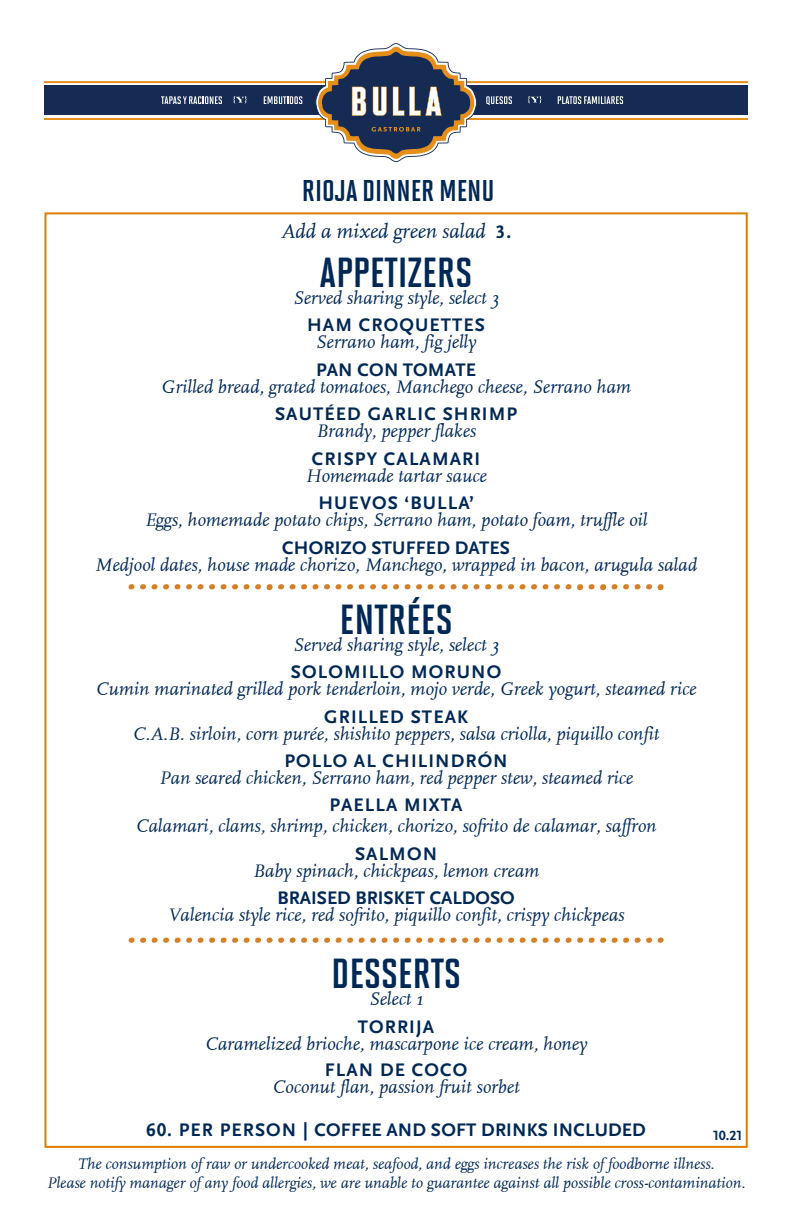
<style>
.page{position:relative;width:792px;height:1224px;background:#fff}
.page>*{position:absolute;margin:0;border:0;box-sizing:border-box;transform-origin:0 0}
.t1{font:42px "Solano Gothic MVB Bd Cap";color:#002855}
.t2{font:30px "Solano Gothic MVB Bd Cap";color:#002855}
.t3{font:italic 21px "FF Scala";color:#002855}
.t4{font:italic 19px "FF Scala";color:#002855}
.t5{font:700 19px "Scala Sans OT";letter-spacing:.06em;color:#002855}
.t6{font:700 19px "Scala Sans OT";letter-spacing:.01em;color:#002855}
.t7{font:700 19px "Scala Sans OT";color:#002855}
.t8{font:italic 16px/19px "FF Scala";color:#002855;text-align:center}
.t9{font:700 14px "Scala Sans OT";color:#002855}
.s1{font-family:"Scala Sans OT";font-weight:700;font-style:normal;font-size:19px}
</style>
<div class="page">
<div style="left:44px;top:86px;width:704px;height:29px;background:#162b54"></div>
<svg style="left:486px;top:96px;width:26px;height:9px"></svg>
<svg style="left:528px;top:96px;width:14px;height:7px"></svg>
<svg style="left:558px;top:96px;width:65px;height:8px"></svg>
<svg style="left:161px;top:96px;width:61px;height:8px"></svg>
<svg style="left:233px;top:96px;width:14px;height:7px"></svg>
<svg style="left:264px;top:96px;width:38px;height:8px"></svg>
<hr style="left:44px;top:81px;width:704px;height:2px;background:#e58e19">
<hr style="left:44px;top:118px;width:704px;height:2px;background:#e58e19">
<svg style="left:315px;top:43px;width:162px;height:119px"></svg>
<svg style="left:129px;top:584px;width:5px;height:5px"></svg>
<svg style="left:140px;top:584px;width:6px;height:5px"></svg>
<svg style="left:152px;top:584px;width:5px;height:5px"></svg>
<svg style="left:163px;top:584px;width:6px;height:5px"></svg>
<svg style="left:175px;top:584px;width:5px;height:5px"></svg>
<svg style="left:186px;top:584px;width:6px;height:5px"></svg>
<svg style="left:198px;top:584px;width:5px;height:5px"></svg>
<svg style="left:209px;top:584px;width:6px;height:5px"></svg>
<svg style="left:221px;top:584px;width:5px;height:5px"></svg>
<svg style="left:232px;top:584px;width:6px;height:5px"></svg>
<svg style="left:244px;top:584px;width:5px;height:5px"></svg>
<svg style="left:255px;top:584px;width:6px;height:5px"></svg>
<svg style="left:267px;top:584px;width:17px;height:6px"></svg>
<svg style="left:290px;top:584px;width:5px;height:5px"></svg>
<svg style="left:301px;top:584px;width:6px;height:5px"></svg>
<svg style="left:313px;top:584px;width:5px;height:5px"></svg>
<svg style="left:324px;top:584px;width:6px;height:5px"></svg>
<svg style="left:336px;top:584px;width:5px;height:5px"></svg>
<svg style="left:347px;top:584px;width:6px;height:5px"></svg>
<svg style="left:359px;top:584px;width:5px;height:5px"></svg>
<svg style="left:370px;top:584px;width:6px;height:5px"></svg>
<svg style="left:382px;top:584px;width:5px;height:5px"></svg>
<svg style="left:393px;top:584px;width:6px;height:5px"></svg>
<svg style="left:405px;top:584px;width:5px;height:5px"></svg>
<svg style="left:416px;top:584px;width:6px;height:5px"></svg>
<svg style="left:428px;top:584px;width:5px;height:5px"></svg>
<svg style="left:439px;top:584px;width:6px;height:5px"></svg>
<svg style="left:451px;top:584px;width:5px;height:5px"></svg>
<svg style="left:462px;top:584px;width:6px;height:5px"></svg>
<svg style="left:474px;top:584px;width:5px;height:5px"></svg>
<svg style="left:485px;top:584px;width:6px;height:5px"></svg>
<svg style="left:497px;top:584px;width:5px;height:5px"></svg>
<svg style="left:508px;top:584px;width:6px;height:5px"></svg>
<svg style="left:520px;top:584px;width:5px;height:5px"></svg>
<svg style="left:531px;top:584px;width:6px;height:5px"></svg>
<svg style="left:543px;top:584px;width:5px;height:5px"></svg>
<svg style="left:554px;top:584px;width:6px;height:5px"></svg>
<svg style="left:566px;top:584px;width:5px;height:5px"></svg>
<svg style="left:577px;top:584px;width:6px;height:6px"></svg>
<svg style="left:589px;top:584px;width:5px;height:5px"></svg>
<svg style="left:600px;top:584px;width:6px;height:6px"></svg>
<svg style="left:612px;top:584px;width:5px;height:5px"></svg>
<svg style="left:623px;top:584px;width:6px;height:5px"></svg>
<svg style="left:635px;top:584px;width:5px;height:5px"></svg>
<svg style="left:646px;top:584px;width:6px;height:5px"></svg>
<svg style="left:658px;top:584px;width:6px;height:6px"></svg>
<svg style="left:129px;top:938px;width:17px;height:5px"></svg>
<svg style="left:152px;top:938px;width:17px;height:5px"></svg>
<svg style="left:175px;top:938px;width:17px;height:5px"></svg>
<svg style="left:198px;top:938px;width:17px;height:5px"></svg>
<svg style="left:221px;top:938px;width:17px;height:5px"></svg>
<svg style="left:244px;top:938px;width:17px;height:5px"></svg>
<svg style="left:267px;top:938px;width:17px;height:5px"></svg>
<svg style="left:290px;top:938px;width:17px;height:5px"></svg>
<svg style="left:313px;top:938px;width:17px;height:5px"></svg>
<svg style="left:336px;top:938px;width:17px;height:5px"></svg>
<svg style="left:359px;top:938px;width:17px;height:5px"></svg>
<svg style="left:382px;top:938px;width:17px;height:5px"></svg>
<svg style="left:405px;top:938px;width:17px;height:5px"></svg>
<svg style="left:428px;top:938px;width:17px;height:5px"></svg>
<svg style="left:451px;top:938px;width:17px;height:5px"></svg>
<svg style="left:474px;top:938px;width:17px;height:5px"></svg>
<svg style="left:497px;top:938px;width:17px;height:5px"></svg>
<svg style="left:520px;top:938px;width:17px;height:5px"></svg>
<svg style="left:543px;top:938px;width:17px;height:5px"></svg>
<svg style="left:566px;top:938px;width:17px;height:5px"></svg>
<svg style="left:589px;top:938px;width:17px;height:5px"></svg>
<svg style="left:612px;top:938px;width:17px;height:5px"></svg>
<svg style="left:635px;top:938px;width:17px;height:5px"></svg>
<svg style="left:658px;top:938px;width:6px;height:5px"></svg>
<p class="t2" style="left:302px;top:174px;width:194px">RIOJA DINNER MENU</p>
<p class="t3" style="left:281px;top:220px;width:232px">Add a mixed green salad <span class="s1">3.</span></p>
<p class="t1" style="left:320px;top:249px;width:154px">APPETIZERS</p>
<p class="t4" style="left:293px;top:288px;width:208px">Served sharing style, select 3</p>
<p class="t5" style="left:307px;top:315px;width:180px">HAM CROQUETTES</p>
<p class="t4" style="left:316px;top:332px;width:162px">Serrano ham, fig jelly</p>
<p class="t6" style="left:316px;top:359px;width:161px">PAN CON TOMATE</p>
<p class="t4" style="left:161px;top:377px;width:471px">Grilled bread, grated tomatoes, Manchego cheese, Serrano ham</p>
<p class="t5" style="left:275px;top:404px;width:244px">SAUTÉED GARLIC SHRIMP</p>
<p class="t4" style="left:316px;top:421px;width:162px">Brandy, pepper flakes</p>
<p class="t5" style="left:312px;top:448px;width:170px">CRISPY CALAMARI</p>
<p class="t4" style="left:305px;top:466px;width:183px">Homemade tartar sauce</p>
<p class="t5" style="left:318px;top:493px;width:157px">HUEVOS ‘BULLA’</p>
<p class="t4" style="left:145px;top:510px;width:504px">Eggs, homemade potato chips, Serrano ham, potato foam, truffle oil</p>
<p class="t6" style="left:282px;top:537px;width:229px">CHORIZO STUFFED DATES</p>
<p class="t4" style="left:95px;top:555px;width:603px">Medjool dates, house made chorizo, Manchego, wrapped in bacon, arugula salad</p>
<p class="t1" style="left:340px;top:596px;width:114px">ENTRÉES</p>
<p class="t4" style="left:293px;top:635px;width:208px">Served sharing style, select 3</p>
<p class="t5" style="left:291px;top:661px;width:212px">SOLOMILLO MORUNO</p>
<p class="t4" style="left:96px;top:679px;width:602px">Cumin marinated grilled pork tenderloin, mojo verde, Greek yogurt, steamed rice</p>
<p class="t5" style="left:324px;top:706px;width:145px">GRILLED STEAK</p>
<p class="t4" style="left:133px;top:724px;width:528px">C.A.B. sirloin, corn purée, shishito peppers, salsa criolla, piquillo confit</p>
<p class="t5" style="left:285px;top:750px;width:225px">POLLO AL CHILINDRÓN</p>
<p class="t4" style="left:159px;top:768px;width:476px">Pan seared chicken, Serrano ham, red pepper stew, steamed rice</p>
<p class="t5" style="left:330px;top:795px;width:134px">PAELLA MIXTA</p>
<p class="t4" style="left:136px;top:816px;width:522px">Calamari, clams, shrimp, chicken, chorizo, sofrito de calamar, saffron</p>
<p class="t5" style="left:355px;top:843px;width:84px">SALMON</p>
<p class="t4" style="left:253px;top:861px;width:288px">Baby spinach, chickpeas, lemon cream</p>
<p class="t7" style="left:278px;top:888px;width:239px">BRAISED BRISKET CALDOSO</p>
<p class="t4" style="left:168px;top:905px;width:458px">Valencia style rice, red sofrito, piquillo confit, crispy chickpeas</p>
<p class="t1" style="left:331px;top:951px;width:131px">DESSERTS</p>
<p class="t4" style="left:369px;top:989px;width:56px">Select 1</p>
<p class="t5" style="left:358px;top:1016px;width:78px">TORRIJA</p>
<p class="t4" style="left:205px;top:1034px;width:384px">Caramelized brioche, mascarpone ice cream, honey</p>
<p class="t5" style="left:325px;top:1059px;width:144px">FLAN DE COCO</p>
<p class="t4" style="left:273px;top:1077px;width:249px">Coconut flan, passion fruit sorbet</p>
<p class="t6" style="left:146px;top:1119px;width:501px">60. PER PERSON | COFFEE AND SOFT DRINKS INCLUDED</p>
<p class="t8" style="left:47px;top:1155px;width:700px">The consumption of raw or undercooked meat, seafood, and eggs increases the risk of foodborne illness.<br>Please notify manager of any food allergies, we are unable to guarantee against all possible cross-contamination.</p>
<p class="t9" style="left:713px;top:1128px;width:30px">10.21</p>
</div>
